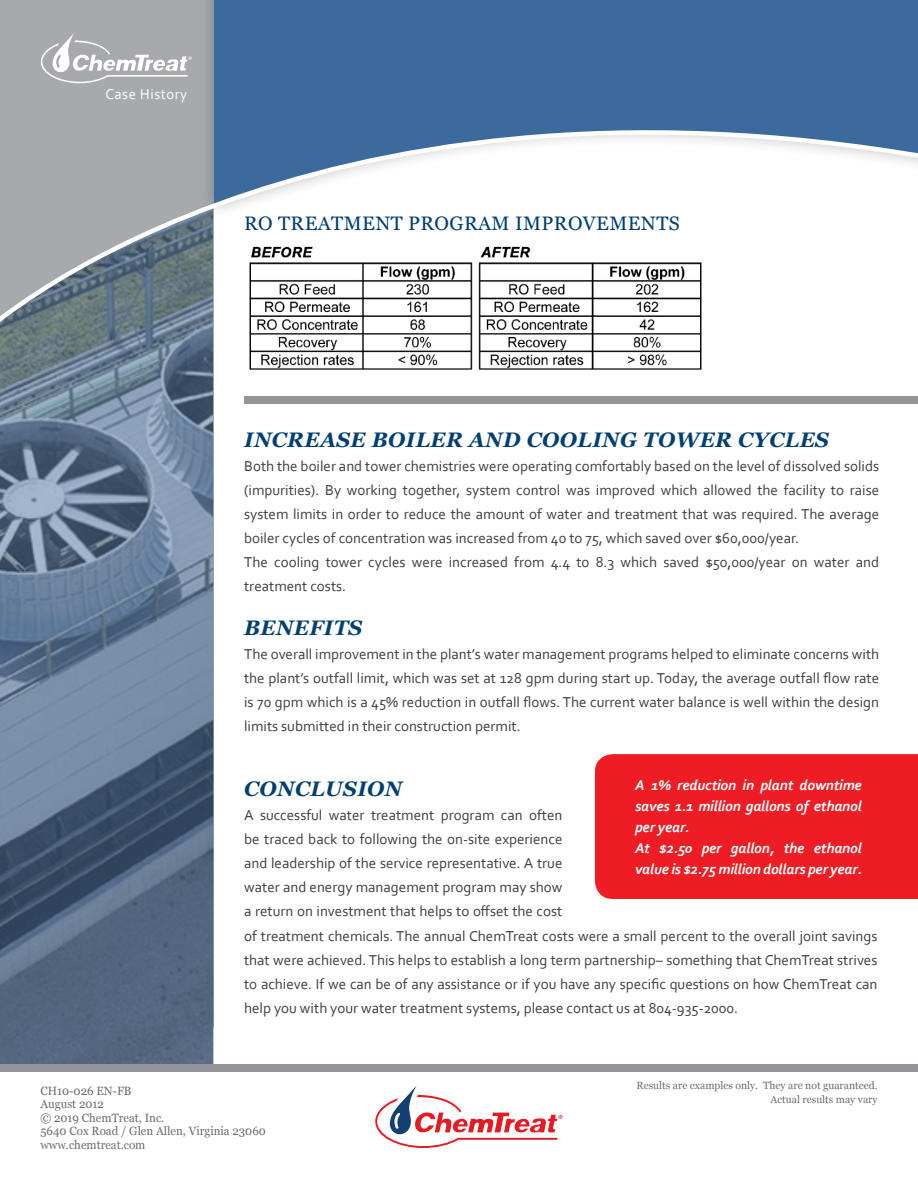
<style>
.page{position:relative;width:918px;height:1188px;background:#fff}
.page>*{position:absolute;margin:0;border:0;box-sizing:border-box;transform-origin:0 0}
.t1{font:italic 700 21px "Georgia";letter-spacing:.02em;color:#003e74}
.t2{font:19.5px "Georgia";letter-spacing:.02em;color:#003e74}
.t3{font:15px/24px "Corbel";color:#3e3e3f;text-align:justify}
.t4{font:italic 700 15px/21px "Corbel";letter-spacing:-.01em;color:#fff}
.t5{font:15px "Corbel";letter-spacing:.04em;color:#fff}
.t6{font:12px/13.5px "Georgia";color:#6c6d70;scale:.96 1}
.t7{font:10.5px/13.5px "Georgia";color:#6c6d70;text-align:right}
</style>
<div class="page">
<div style="left:595px;top:754px;width:323px;height:145px;background:#ee1d23"></div>
<div style="left:0;top:0;width:213px;height:1027px;background:#a8a9ad"></div>
<img style="left:0;top:338px;width:213px;height:726px">
<div style="left:214px;top:0;width:704px;height:47px;background:#3c6a9d"></div>
<svg style="left:51px;top:33px;width:52px;height:14px"></svg>
<div style="left:244px;top:397px;width:674px;height:7px;background:#939598"></div>
<svg style="left:0;top:47px;width:918px;height:291px"></svg>
<svg style="left:375px;top:1086px;width:187px;height:62px"></svg>
<div style="left:0;top:1064px;width:918px;height:8px;background:#939598"></div>
<img style="left:246px;top:243px;width:459px;height:127px">
<p class="t5" style="left:105px;top:85px;width:83px">Case History</p>
<h2 class="t2" style="left:244px;top:212px;width:437px">RO TREATMENT PROGRAM IMPROVEMENTS</h2>
<h1 class="t1" style="left:244px;top:426px;width:586px">INCREASE BOILER AND COOLING TOWER CYCLES</h1>
<p class="t3" style="left:244px;top:454px;width:637px;text-align:left">Both the boiler and tower chemistries were operating comfortably based on the level of dissolved solids (impurities). By working together, system control was improved which allowed the facility to raise system limits in order to reduce the amount of water and treatment that was required. The average boiler cycles of concentration was increased from 40 to 75, which saved over $60,000/year.<br>The cooling tower cycles were increased from 4.4 to 8.3 which saved $50,000/year on water and treatment costs.</p>
<h1 class="t1" style="left:244px;top:614px;width:120px">BENEFITS</h1>
<p class="t3" style="left:244px;top:641px;width:637px">The overall improvement in the plant’s water management programs helped to eliminate concerns with the plant’s outfall limit, which was set at 128 gpm during start up. Today, the average outfall flow rate is 70 gpm which is a 45% reduction in outfall flows. The current water balance is well within the design limits submitted in their construction permit.</p>
<h1 class="t1" style="left:244px;top:775px;width:160px">CONCLUSION</h1>
<p class="t3" style="left:244px;top:802px;width:320px">A successful water treatment program can often be traced back to following the on-site experience and leadership of the service representative. A true water and energy management program may show a return on investment that helps to offset the cost</p>
<p class="t4" style="left:635px;top:774px;width:228px">A 1% reduction in plant downtime saves 1.1 million gallons of ethanol per year.<br>At $2.50 per gallon, the ethanol value is $2.75 million dollars per year.</p>
<p class="t3" style="left:244px;top:923px;width:635px">of treatment chemicals. The annual ChemTreat costs were a small percent to the overall joint savings that were achieved. This helps to establish a long term partnership– something that ChemTreat strives to achieve. If we can be of any assistance or if you have any specific questions on how ChemTreat can help you with your water treatment systems, please contact us at 804-935-2000.</p>
<p class="t6" style="left:40px;top:1084px;width:236px">CH10-026 EN-FB<br>August 2012<br>© 2019 ChemTreat, Inc.<br>5640 Cox Road / Glen Allen, Virginia 23060 www.chemtreat.com</p>
<p class="t7" style="left:636px;top:1079px;width:243px">Results are examples only. They are not guaranteed.<br>Actual results may vary</p>
</div>
